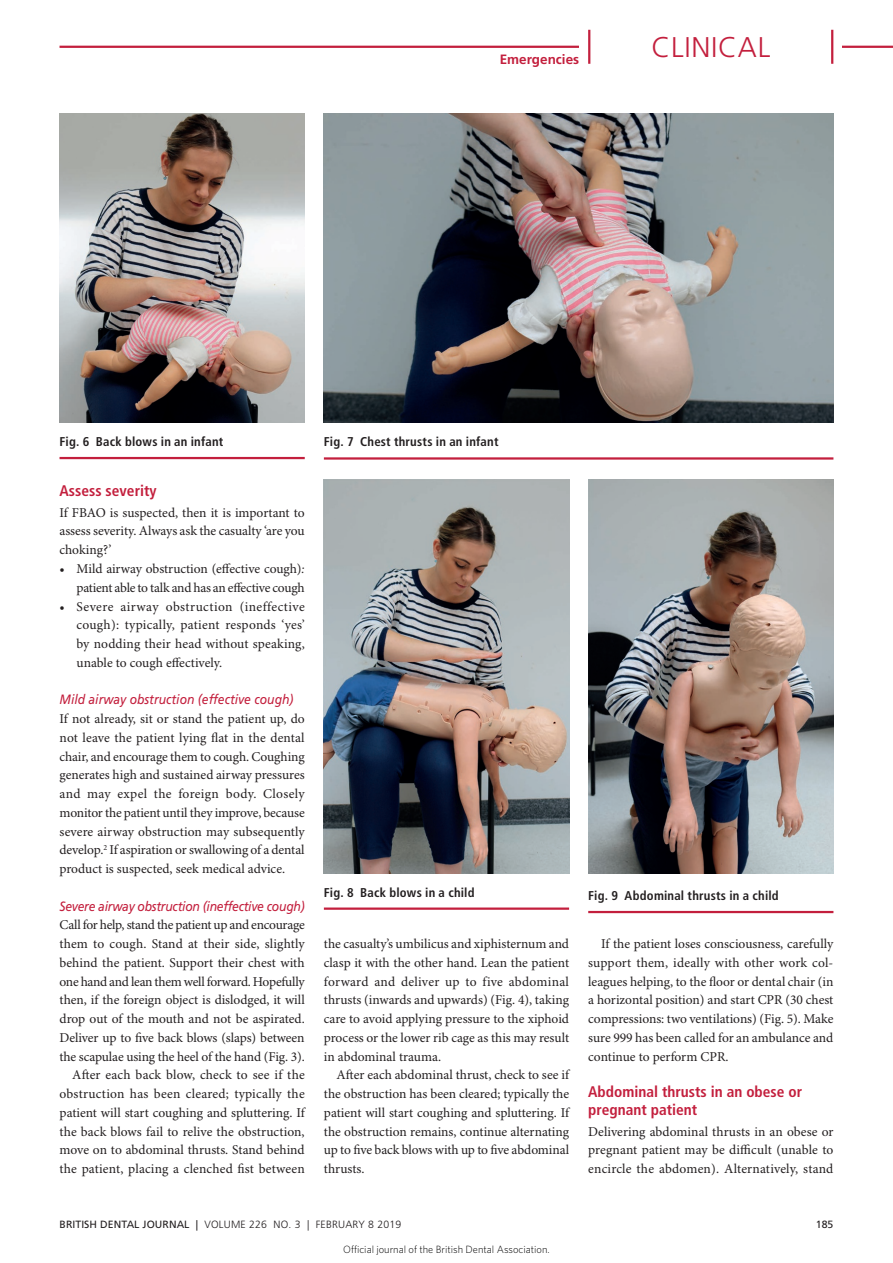
<style>
.page{position:relative;width:893px;height:1263px;background:#fff}
.page>*{position:absolute;margin:0;border:0;box-sizing:border-box;transform-origin:0 0}
.t1{font:300 28.5px "Frutiger LT Std";letter-spacing:.025em;color:#c31f3d}
.crosshead_2{font:700 condensed 15.3px/18.8px "Frutiger LT Std";color:#c31f3d}
.body_fullout{font:13.5px/18.8px "Minion Pro";letter-spacing:-.005em;color:#231f20;text-align:justify}
.body{font:13.5px/18.8px "Minion Pro";color:#231f20;text-align:justify}
.crosshead_3{font:italic 13.5px "Frutiger LT Std";letter-spacing:-.02em;color:#c31f3d;scale:.9 1}
.crosshead_3-2{font:italic 13.5px "Frutiger LT Std";color:#c31f3d;scale:.9 1}
.Tag_-_VERIFIABLE_CPD{font:700 13.5px "Frutiger LT Std";color:#c31f3d}
.table_fig_caption{font:700 condensed 12.75px "Frutiger LT Std";letter-spacing:.015em;color:#231f20}
.t2{font:300 10.5px "Frutiger LT Std";letter-spacing:.02em;color:#231f20}
.t3{font:300 10.5px "Whitney";color:#000}
.t4{font:10.5px "Frutiger LT Std";color:#231f20}
.s1{font-style:italic}
.s2{font-weight:400}
</style>
<div class="page">
<hr style="left:60px;top:457px;width:245px;height:2px;background:#c31f3d">
<img style="left:60px;top:113px;width:245px;height:310px">
<hr style="left:324px;top:457px;width:509px;height:3px;background:#c31f3d">
<img style="left:324px;top:113px;width:509px;height:310px">
<hr style="left:324px;top:907px;width:245px;height:3px;background:#c31f3d">
<img style="left:324px;top:479px;width:245px;height:394px">
<hr style="left:588px;top:911px;width:245px;height:2px;background:#c31f3d">
<img style="left:588px;top:479px;width:245px;height:394px">
<hr style="left:60px;top:46px;width:833px;height:2px;background:#c31f3d">
<div style="left:580px;top:30px;width:262px;height:34px;background:#fff"></div>
<hr style="left:831px;top:30px;width:2px;height:34px;background:#c31f3d">
<hr style="left:588px;top:30px;width:2px;height:34px;background:#c31f3d">
<p class="Tag_-_VERIFIABLE_CPD" style="left:500px;top:51px;width:81px">Emergencies</p>
<h1 class="t1" style="left:651px;top:31px;width:120px">CLINICAL</h1>
<p class="table_fig_caption" style="left:60px;top:434px;width:165px">Fig. 6 Back blows in an infant</p>
<p class="table_fig_caption" style="left:324px;top:434px;width:176px">Fig. 7 Chest thrusts in an infant</p>
<p class="crosshead_2" style="left:60px;top:482px;width:99px">Assess severity</p>
<p class="body_fullout" style="left:60px;top:504px;width:247px">If FBAO is suspected, then it is important to assess severity. Always ask the casualty ‘are you choking?’</p>
<p class="body_fullout" style="left:60px;top:560px;width:247px;text-align:right">• Mild airway obstruction (effective cough)<span class="s1">: </span>patient able to talk and has an effective cough</p>
<p class="body_fullout" style="left:77px;top:597px;width:230px;text-indent:-17px">• Severe airway obstruction (ineffective cough): typically, patient responds ‘yes’ by nodding their head without speaking, unable to cough effectively.</p>
<p class="crosshead_3-2" style="left:60px;top:692px;width:262px">Mild airway obstruction (effective cough)</p>
<p class="body_fullout" style="left:60px;top:710px;width:247px">If not already, sit or stand the patient up, do not leave the patient lying flat in the dental chair, and encourage them to cough. Coughing generates high and sustained airway pressures and may expel the foreign body. Closely monitor the patient until they improve, because severe airway obstruction may subsequently develop.<sup>2</sup> If aspiration or swallowing of a dental product is suspected, seek medical advice.</p>
<p class="crosshead_3" style="left:60px;top:898px;width:274px">Severe airway obstruction (ineffective cough)</p>
<p class="body_fullout" style="left:60px;top:916px;width:247px">Call for help, stand the patient up and encourage them to cough. Stand at their side, slightly behind the patient. Support their chest with one hand and lean them well forward. Hopefully then, if the foreign object is dislodged, it will drop out of the mouth and not be aspirated.<br>Deliver up to five back blows (slaps) between the scapulae using the heel of the hand (Fig. 3).</p>
<p class="body" style="left:60px;top:1066px;width:247px;text-indent:13px">After each back blow, check to see if the obstruction has been cleared; typically the patient will start coughing and spluttering. If the back blows fail to relive the obstruction, move on to abdominal thrusts. Stand behind the patient, placing a clenched fist between</p>
<p class="table_fig_caption" style="left:324px;top:884px;width:152px">Fig. 8 Back blows in a child</p>
<p class="table_fig_caption" style="left:588px;top:888px;width:192px">Fig. 9 Abdominal thrusts in a child</p>
<p class="body" style="left:324px;top:935px;width:247px">the casualty’s umbilicus and xiphisternum and clasp it with the other hand. Lean the patient forward and deliver up to five abdominal thrusts (inwards and upwards) (Fig. 4), taking care to avoid applying pressure to the xiphoid process or the lower rib cage as this may result in abdominal trauma.</p>
<p class="body" style="left:324px;top:1066px;width:247px;text-indent:13px">After each abdominal thrust, check to see if the obstruction has been cleared; typically the patient will start coughing and spluttering. If the obstruction remains, continue alternating up to five back blows with up to five abdominal thrusts.</p>
<p class="body" style="left:588px;top:935px;width:247px;text-indent:13px">If the patient loses consciousness, carefully support them, ideally with other work col&shy;leagues helping, to the floor or dental chair (in a horizontal position) and start CPR (30 chest compressions: two ventilations) (Fig. 5). Make sure 999 has been called for an ambulance and continue to perform CPR.</p>
<p class="crosshead_2" style="left:588px;top:1082px;width:215px">Abdominal thrusts in an obese or pregnant patient</p>
<p class="body_fullout" style="left:588px;top:1122px;width:247px">Delivering abdominal thrusts in an obese or pregnant patient may be difficult (unable to encircle the abdomen). Alternatively, stand</p>
<p class="t2" style="left:60px;top:1219px;width:343px"><span class="s2">BRITISH DENTAL JOURNAL |</span> VOLUME 226 NO. 3 | FEBRUARY 8 2019</p>
<p class="t4" style="left:816px;top:1218px;width:19px">185</p>
<p class="t3" style="left:343px;top:1243px;width:208px">Official journal of the British Dental Association.</p>
</div>
